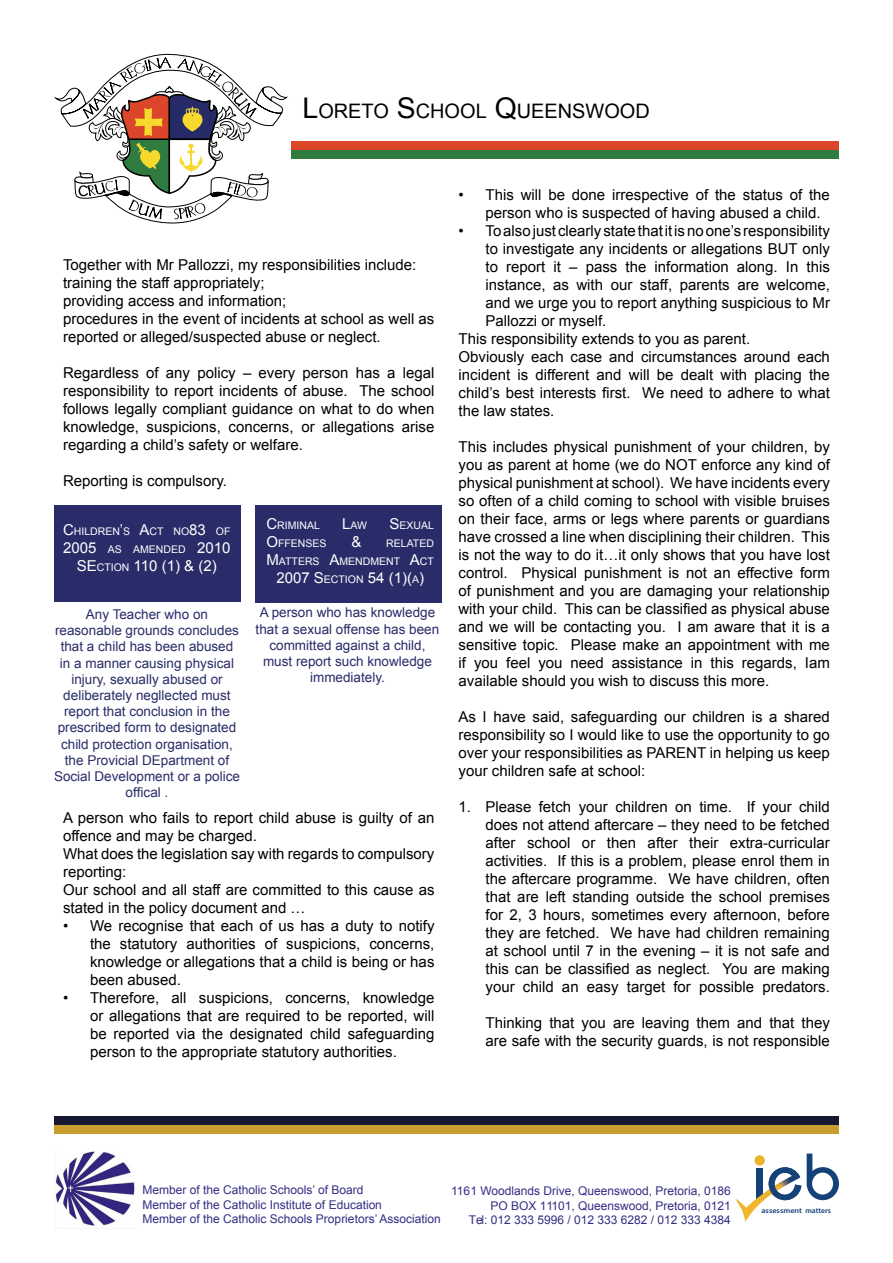
<style>
.page{position:relative;width:893px;height:1263px;background:#fff}
.page>*{position:absolute;margin:0;border:0;box-sizing:border-box;transform-origin:0 0}
.t1{font:19.95px "Arial";color:#000}
.t2{font:15px/18px "Arial";color:#000;text-align:justify}
.t3{font:15px "Arial";color:#fff}
.t4{font:13.5px/16.2px "Arial";color:#292c68;text-align:center}
.t5{font:12px/14.4px "Arial";color:#332e83}
.t6{font:10.5px/18px "Arial";color:#fff}
.t7{font:600 7.5px "Myriad Pro";color:#144178;scale:1.09 1}
.s1{font-size:28.5px}
.s2{font-size:15px}
.s3{font-size:10.5px}
</style>
<div class="page">
<div style="left:292px;top:141px;width:547px;height:9px;background:#db452a"></div>
<div style="left:292px;top:150px;width:547px;height:9px;background:#307c40"></div>
<div style="left:54px;top:1116px;width:785px;height:9px;background:#151830"></div>
<div style="left:54px;top:1125px;width:785px;height:9px;background:#c79e2e"></div>
<img style="left:54px;top:1151px;width:81px;height:76px">
<div style="left:754px;top:1155px;width:11px;height:10px;background:#ecb429;border-radius:50%"></div>
<svg style="left:807px;top:1153px;width:32px;height:47px"></svg>
<img style="left:735px;top:1168px;width:52px;height:53px">
<img style="left:769px;top:1167px;width:32px;height:33px">
<svg style="left:55px;top:53px;width:232px;height:171px"></svg>
<div style="left:54px;top:506px;width:187px;height:96px;background:#292c68"></div>
<div style="left:255px;top:506px;width:187px;height:97px;background:#292c68"></div>
<p class="t1" style="left:302px;top:98px;width:349px"><span class="s1">L</span>ORETO <span class="s1">S</span>CHOOL <span class="s1">Q</span>UEENSWOOD</p>
<p class="t2" style="left:63px;top:256px;width:355px">Together with Mr Pallozzi, my responsibilities include:</p>
<p class="t2" style="left:63px;top:274px;width:203px">training the staff appropriately;</p>
<p class="t2" style="left:63px;top:292px;width:225px">providing access and information;</p>
<p class="t2" style="left:63px;top:310px;width:373px">procedures in the event of incidents at school as well as reported or alleged/suspected abuse or neglect.</p>
<p class="t2" style="left:63px;top:364px;width:373px">Regardless of any policy – every person has a legal responsibility to report incidents of abuse. The school follows legally compliant guidance on what to do when knowledge, suspicions, concerns, or allegations arise regarding a child’s safety or welfare.</p>
<p class="t2" style="left:63px;top:472px;width:165px">Reporting is compulsory.</p>
<p class="t6" style="left:63px;top:522px;width:169px"><span class="s2">C</span>HILDREN<span class="s2">’</span>S <span class="s2">A</span>CT NO<span class="s2">83</span> OF<br><span class="s2">2005</span> AS AMENDED <span class="s2">2010</span></p>
<p class="t3" style="left:77px;top:555px;width:141px">SE<span class="s3">CTION</span> 110 (1) &amp; (2)</p>
<p class="t6" style="left:266px;top:516px;width:54px"><span class="s2">C</span>RIMINAL</p>
<p class="t6" style="left:342px;top:516px;width:26px"><span class="s2">L</span>AW</p>
<p class="t6" style="left:389px;top:516px;width:45px"><span class="s2">S</span>EXUAL</p>
<p class="t6" style="left:266px;top:534px;width:61px"><span class="s2">O</span>FFENSES</p>
<p class="t3" style="left:351px;top:531px;width:12px">&amp;</p>
<p class="t6" style="left:266px;top:534px;width:169px;text-align:right">RELATED<br><span class="s2">M</span>ATTERS <span class="s2">A</span>MENDMENT <span class="s2">A</span>CT</p>
<p class="t3" style="left:276px;top:567px;width:149px">2007 S<span class="s3">ECTION</span> 54 (1)(<span class="s3">A</span>)</p>
<p class="t4" style="left:54px;top:606px;width:187px">Any Teacher who on reasonable grounds concludes that a child has been abused in a manner causing physical injury, sexually abused or deliberately negllected must report that conclusion in the prescribed form to designated child protection organisation, the Provicial DEpartment of<br>Social Development or a police offical .</p>
<p class="t4" style="left:256px;top:605px;width:185px">A person who has knowledge that a sexual offense has been committed against a child, must report such knowledge immediately.</p>
<p class="t2" style="left:63px;top:808px;width:373px">A person who fails to report child abuse is guilty of an offence and may be charged.</p>
<p class="t2" style="left:63px;top:844px;width:373px">What does the legislation say with regards to compulsory reporting:</p>
<p class="t2" style="left:63px;top:880px;width:373px">Our school and all staff are committed to this cause as stated in the policy document and …</p>
<p class="t2" style="left:90px;top:916px;width:346px;text-indent:-27px">• We recognise that each of us has a duty to notify the statutory authorities of suspicions, concerns, knowledge or allegations that a child is being or has been abused.</p>
<p class="t2" style="left:90px;top:988px;width:346px;text-indent:-27px">• Therefore, all suspicions, concerns, knowledge or allegations that are required to be reported, will be reported via the designated child safeguarding person to the appropriate statutory authorities.</p>
<p class="t2" style="left:485px;top:186px;width:346px;text-indent:-27px">• This will be done irrespective of the status of the person who is suspected of having abused a child.</p>
<p class="t2" style="left:485px;top:222px;width:346px;text-indent:-27px">• To also just clearly state that it is no one’s responsibility to investigate any incidents or allegations BUT only to report it – pass the information along. In this instance, as with our staff, parents are welcome, and we urge you to report anything suspicious to Mr Pallozzi or myself.</p>
<p class="t2" style="left:458px;top:330px;width:293px">This responsibility extends to you as parent.</p>
<p class="t2" style="left:458px;top:348px;width:373px">Obviously each case and circumstances around each incident is different and will be dealt with placing the child’s best interests first. We need to adhere to what the law states.</p>
<p class="t2" style="left:458px;top:438px;width:373px">This includes physical punishment of your children, by you as parent at home (we do NOT enforce any kind of physical punishment at school). We have incidents every so often of a child coming to school with visible bruises on their face, arms or legs where parents or guardians have crossed a line when disciplining their children. This is not the way to do it…it only shows that you have lost control. Physical punishment is not an effective form of punishment and you are damaging your relationship with your child. This can be classified as physical abuse and we will be contacting you. I am aware that it is a sensitive topic. Please make an appointment with me if you feel you need assistance in this regards, Iam available should you wish to discuss this more.</p>
<p class="t2" style="left:458px;top:708px;width:373px">As I have said, safeguarding our children is a shared responsibility so I would like to use the opportunity to go over your responsibilities as PARENT in helping us keep your children safe at school:</p>
<p class="t2" style="left:485px;top:798px;width:346px;text-indent:-27px">1. Please fetch your children on time. If your child does not attend aftercare – they need to be fetched after school or then after their extra-curricular activities. If this is a problem, please enrol them in the aftercare programme. We have children, often that are left standing outside the school premises for 2, 3 hours, sometimes every afternoon, before they are fetched. We have had children remaining at school until 7 in the evening – it is not safe and this can be classified as neglect. You are making your child an easy target for possible predators.</p>
<p class="t2" style="left:485px;top:1014px;width:346px">Thinking that you are leaving them and that they are safe with the security guards, is not responsible</p>
<p class="t5" style="left:143px;top:1183px;width:300px">Member of the Catholic Schools’ of Board<br>Member of the Catholic Institute of Education<br>Member of the Catholic Schools Proprietors’ Association</p>
<p class="t5" style="left:451px;top:1184px;width:281px;text-align:right">1161 Woodlands Drive, Queenswood, Pretoria, 0186<br>PO BOX 11101, Queenswood, Pretoria, 0121<br>Tel: 012 333 5996 / 012 333 6282 / 012 333 4384</p>
<p class="t7" style="left:761px;top:1206px;width:65px">assessment matters</p>
</div>
